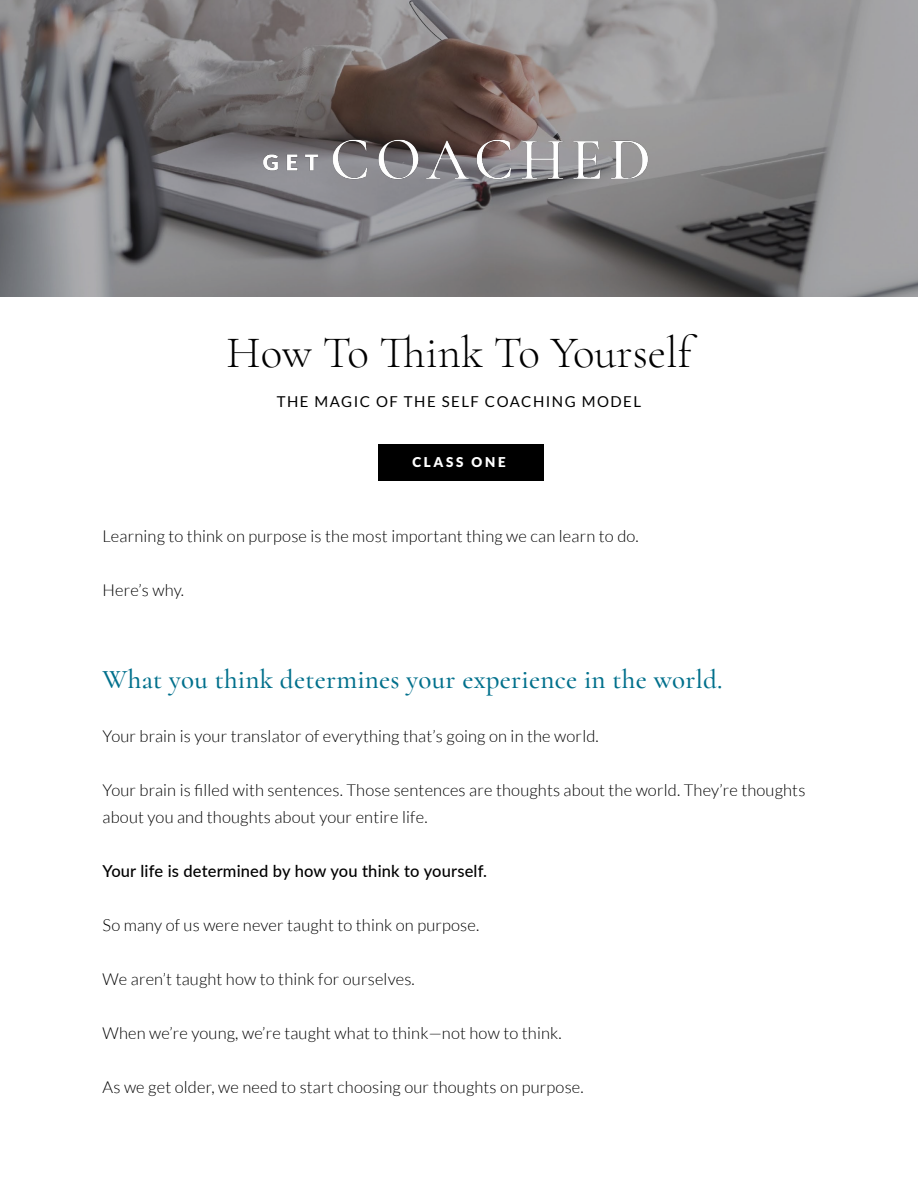
<style>
.page{position:relative;width:918px;height:1188px;background:#fff}
.page>*{position:absolute;margin:0;border:0;box-sizing:border-box;transform-origin:0 0}
.t1{font:300 45px "Cormorant";color:#000}
.t2{font:500 27px "Cormorant";letter-spacing:.01em;color:#00708c}
.t3{font:300 16.5px/27px "Lato";letter-spacing:.01em;color:#000}
.t4{font:500 16.5px "Lato";letter-spacing:.01em;color:#000}
.t5{font:15px "Lato";letter-spacing:.1em;color:#000}
.t6{font:900 13.5px "Lato";letter-spacing:.2em;color:#fff}
</style>
<div class="page">
<img style="left:0;top:0;width:918px;height:297px">
<img style="left:252px;top:123px;width:414px;height:72px">
<div style="left:378px;top:444px;width:166px;height:37px;background:#000"></div>
<h1 class="t1" style="left:227px;top:326px;width:466px">How To Think To Yourself</h1>
<p class="t5" style="left:277px;top:393px;width:366px">THE MAGIC OF THE SELF COACHING MODEL</p>
<p class="t6" style="left:412px;top:454px;width:95px">CLASS ONE</p>
<p class="t3" style="left:103px;top:523px;width:538px">Learning to think on purpose is the most important thing we can learn to do.</p>
<p class="t3" style="left:103px;top:577px;width:83px">Here’s why.</p>
<h2 class="t2" style="left:103px;top:663px;width:621px">What you think determines your experience in the world.</h2>
<p class="t3" style="left:103px;top:723px;width:498px">Your brain is your translator of everything that’s going on in the world.</p>
<p class="t3" style="left:103px;top:777px;width:704px">Your brain is filled with sentences. Those sentences are thoughts about the world. They’re thoughts about you and thoughts about your entire life.</p>
<p class="t4" style="left:103px;top:859px;width:386px">Your life is determined by how you think to yourself.</p>
<p class="t3" style="left:103px;top:912px;width:378px">So many of us were never taught to think on purpose.</p>
<p class="t3" style="left:103px;top:966px;width:314px">We aren’t taught how to think for ourselves.</p>
<p class="t3" style="left:103px;top:1020px;width:461px">When we’re young, we’re taught what to think—not how to think.</p>
<p class="t3" style="left:103px;top:1074px;width:483px">As we get older, we need to start choosing our thoughts on purpose.</p>
</div>
